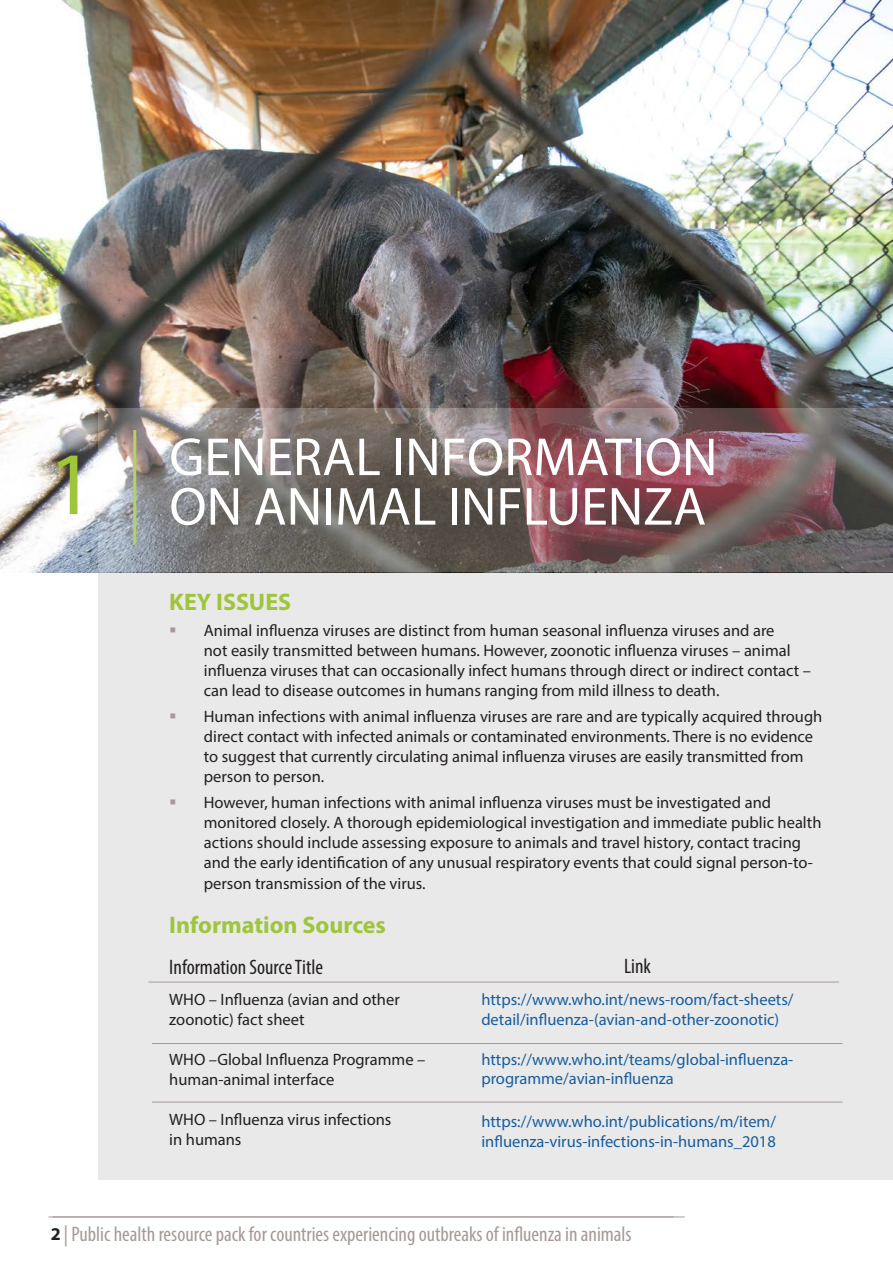
<style>
.page{position:relative;width:893px;height:1263px;background:#fff}
.page>*{position:absolute;margin:0;border:0;box-sizing:border-box;transform-origin:0 0}
.t1{font:90px "Myriad Pro";color:#9fc53b}
.t2{font:54px "Myriad Pro";color:#fff}
.t3{font:700 24px "Myriad Pro";color:#9fc53b}
.t4{font:condensed 21px "Myriad Pro";color:#a69998}
.t5{font:condensed 21px "Myriad Pro";color:#231f20}
.t6{font:700 18px "Myriad Pro";color:#231f20}
.t7{font:16.5px/19.8px "Myriad Pro";color:#231f20}
.t8{font:16.5px/19.8px "Myriad Pro";color:#175d9e}
</style>
<div class="page">
<div style="left:98px;top:572px;width:795px;height:608px;background:#e9e9e9"></div>
<img style="left:0;top:0;width:893px;height:572px">
<hr style="left:152px;top:1043px;width:690px;height:1px;background:#a69998">
<hr style="left:148px;top:982px;width:691px;height:1px;background:#a69998">
<hr style="left:152px;top:1102px;width:690px;height:1px;background:#a69998">
<img style="left:98px;top:408px;width:795px;height:164px">
<hr style="left:49px;top:1217px;width:636px;height:1px;background:#a69998">
<p class="t1" style="left:49px;top:428px;width:48px">1</p>
<p class="t2" style="left:169px;top:424px;width:550px">GENERAL INFORMATION</p>
<p class="t2" style="left:169px;top:473px;width:538px">ON ANIMAL INFLUENZA</p>
<p class="t3" style="left:169px;top:586px;width:123px">KEY ISSUES</p>
<p class="t7" style="left:204px;top:621px;width:609px">Animal influenza viruses are distinct from human seasonal influenza viruses and are<br>not easily transmitted between humans. However, zoonotic influenza viruses – animal influenza viruses that can occasionally infect humans through direct or indirect contact – can lead to disease outcomes in humans ranging from mild illness to death.</p>
<p class="t7" style="left:204px;top:706px;width:620px">Human infections with animal influenza viruses are rare and are typically acquired through direct contact with infected animals or contaminated environments. There is no evidence to suggest that currently circulating animal influenza viruses are easily transmitted from person to person.</p>
<p class="t7" style="left:204px;top:792px;width:619px">However, human infections with animal influenza viruses must be investigated and monitored closely. A thorough epidemiological investigation and immediate public health actions should include assessing exposure to animals and travel history, contact tracing and the early identification of any unusual respiratory events that could signal person-to-</p>
<p class="t7" style="left:204px;top:873px;width:223px">person transmission of the virus.</p>
<p class="t3" style="left:169px;top:910px;width:218px">Information Sources</p>
<p class="t5" style="left:169px;top:954px;width:155px">Information Source Title</p>
<p class="t5" style="left:624px;top:953px;width:29px">Link</p>
<p class="t7" style="left:169px;top:989px;width:232px">WHO – Influenza (avian and other zoonotic) fact sheet</p>
<p class="t7" style="left:169px;top:1049px;width:258px">WHO –Global Influenza Programme – human-animal interface</p>
<p class="t7" style="left:169px;top:1109px;width:224px">WHO – Influenza virus infections in humans</p>
<p class="t8" style="left:481px;top:989px;width:314px">https://www.who.int/news-room/fact-sheets/ detail/influenza-(avian-and-other-zoonotic)</p>
<p class="t8" style="left:481px;top:1049px;width:313px">https://www.who.int/teams/global-influenza&shy;programme/avian-influenza</p>
<p class="t8" style="left:481px;top:1111px;width:296px">https://www.who.int/publications/m/item/ influenza-virus-infections-in-humans_2018</p>
<p class="t4" style="left:64px;top:1221px;width:569px">| Public health resource pack for countries experiencing outbreaks of influenza in animals</p>
<p class="t6" style="left:51px;top:1222px;width:11px">2</p>
</div>
